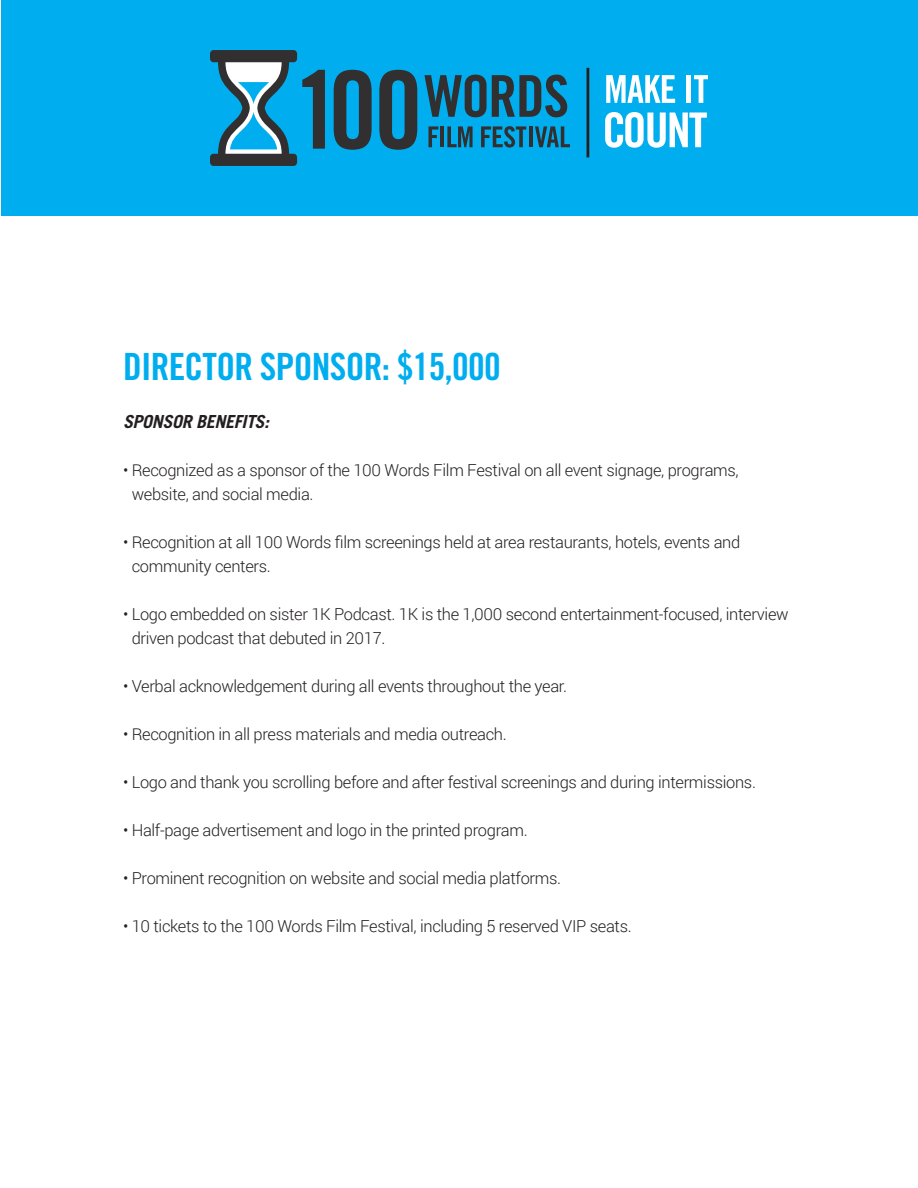
<style>
.page{position:relative;width:918px;height:1188px;background:#fff}
.page>*{position:absolute;margin:0;border:0;box-sizing:border-box;transform-origin:0 0}
.t1{font:37.5px "Trade Gothic Bold Cond Twenty";letter-spacing:-.02em;color:#00aeef}
.t2{font:italic 700 18px "Trade Gothic";letter-spacing:-.02em;color:#231f20}
.t3{font:300 16.5px/24px "Roboto";letter-spacing:-.02em;color:#231f20}
</style>
<div class="page">
<div style="left:1px;top:0;width:917px;height:216px;background:#00aeef"></div>
<svg style="left:334px;top:70px;width:38px;height:80px"></svg>
<svg style="left:379px;top:70px;width:38px;height:80px"></svg>
<svg style="left:424px;top:75px;width:143px;height:42px"></svg>
<svg style="left:428px;top:126px;width:10px;height:21px"></svg>
<hr style="left:441px;top:126px;width:3px;height:21px;background:#312f30">
<svg style="left:447px;top:126px;width:26px;height:21px"></svg>
<svg style="left:481px;top:126px;width:45px;height:22px"></svg>
<hr style="left:529px;top:126px;width:3px;height:21px;background:#312f30">
<svg style="left:535px;top:126px;width:35px;height:21px"></svg>
<svg style="left:210px;top:50px;width:115px;height:116px"></svg>
<svg style="left:606px;top:75px;width:69px;height:28px"></svg>
<hr style="left:687px;top:75px;width:4px;height:28px;background:#fff">
<svg style="left:694px;top:75px;width:14px;height:28px"></svg>
<svg style="left:605px;top:112px;width:102px;height:36px"></svg>
<hr style="left:587px;top:68px;width:2px;height:89px;background:#231f20">
<h1 class="t1" style="left:123px;top:344px;width:379px">DIRECTOR SPONSOR: $15,000</h1>
<p class="t2" style="left:123px;top:410px;width:148px">SPONSOR BENEFITS:</p>
<p class="t3" style="left:132px;top:457px;width:609px;text-indent:-9px">• Recognized as a sponsor of the 100 Words Film Festival on all event signage, programs, website, and social media.</p>
<p class="t3" style="left:132px;top:529px;width:610px;text-indent:-9px">• Recognition at all 100 Words film screenings held at area restaurants, hotels, events and community centers.</p>
<p class="t3" style="left:132px;top:601px;width:659px;text-indent:-9px">• Logo embedded on sister 1K Podcast. 1K is the 1,000 second entertainment-focused, interview driven podcast that debuted in 2017.</p>
<p class="t3" style="left:123px;top:673px;width:446px">• Verbal acknowledgement during all events throughout the year.</p>
<p class="t3" style="left:123px;top:721px;width:385px">• Recognition in all press materials and media outreach.</p>
<p class="t3" style="left:123px;top:769px;width:634px">• Logo and thank you scrolling before and after festival screenings and during intermissions.</p>
<p class="t3" style="left:123px;top:817px;width:406px">• Half-page advertisement and logo in the printed program.</p>
<p class="t3" style="left:123px;top:865px;width:440px">• Prominent recognition on website and social media platforms.</p>
<p class="t3" style="left:123px;top:913px;width:510px">• 10 tickets to the 100 Words Film Festival, including 5 reserved VIP seats.</p>
</div>
